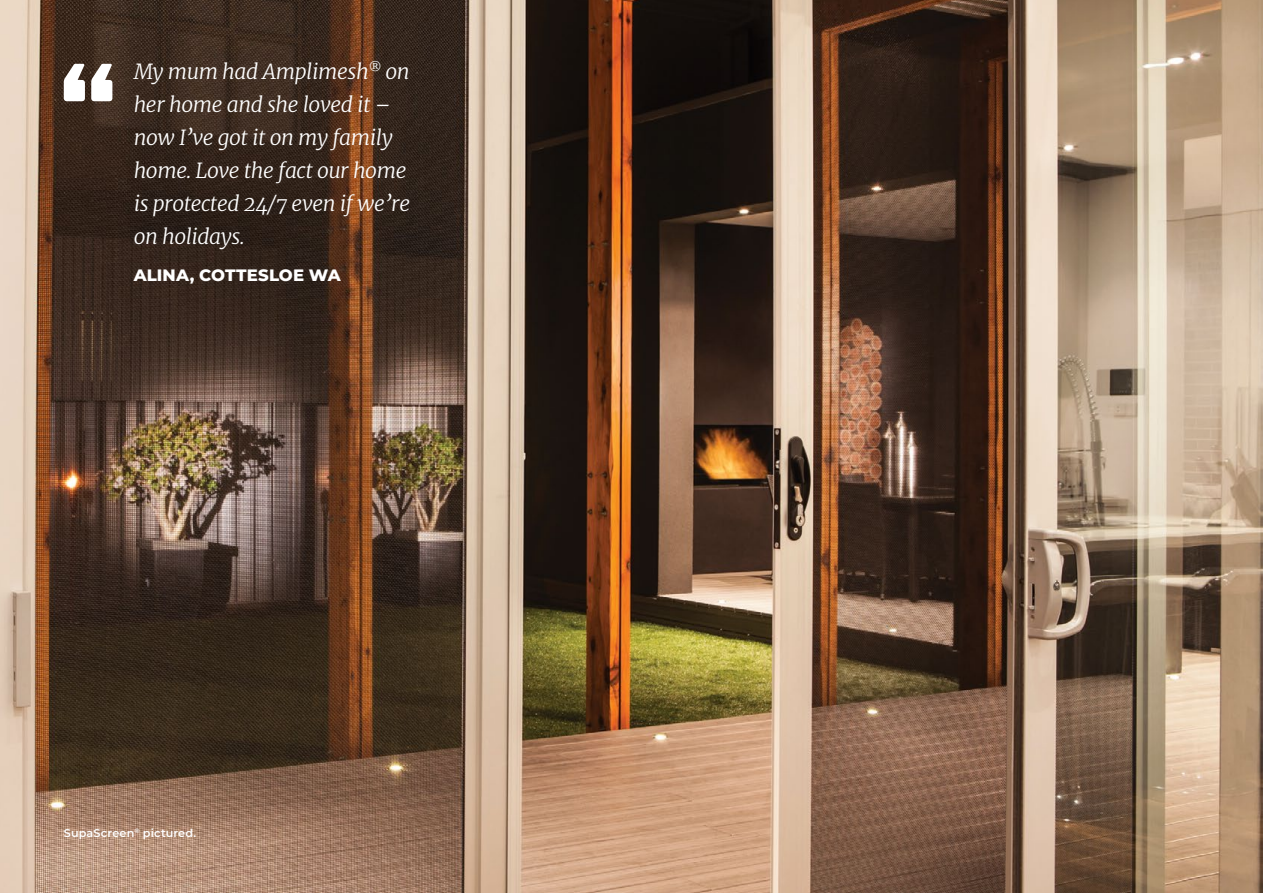
<style>
.page{position:relative;width:1263px;height:893px;background:#fff}
.page>*{position:absolute;margin:0;border:0;box-sizing:border-box;transform-origin:0 0}
.t1{font:italic 300 21px/33px "Merriweather";letter-spacing:-.02em;color:#fff}
.t2{font:800 16.5px "Montserrat";letter-spacing:.01em;color:#fff}
.t3{font:600 11.25px "Montserrat";letter-spacing:.01em;color:#fff}
</style>
<div class="page">
<img style="left:0;top:0;width:1263px;height:893px">
<svg style="left:64px;top:64px;width:48px;height:37px"></svg>
<p class="t1" style="left:134px;top:55px;width:278px">My mum had Amplimesh<sup>®</sup> on her home and she loved it – now I’ve got it on my family home. Love the fact our home is protected 24/7 even if we’re on holidays.</p>
<p class="t2" style="left:134px;top:263px;width:209px">ALINA, COTTESLOE WA</p>
<p class="t3" style="left:64px;top:825px;width:134px">SupaScreen<sup>®</sup> pictured.</p>
</div>
